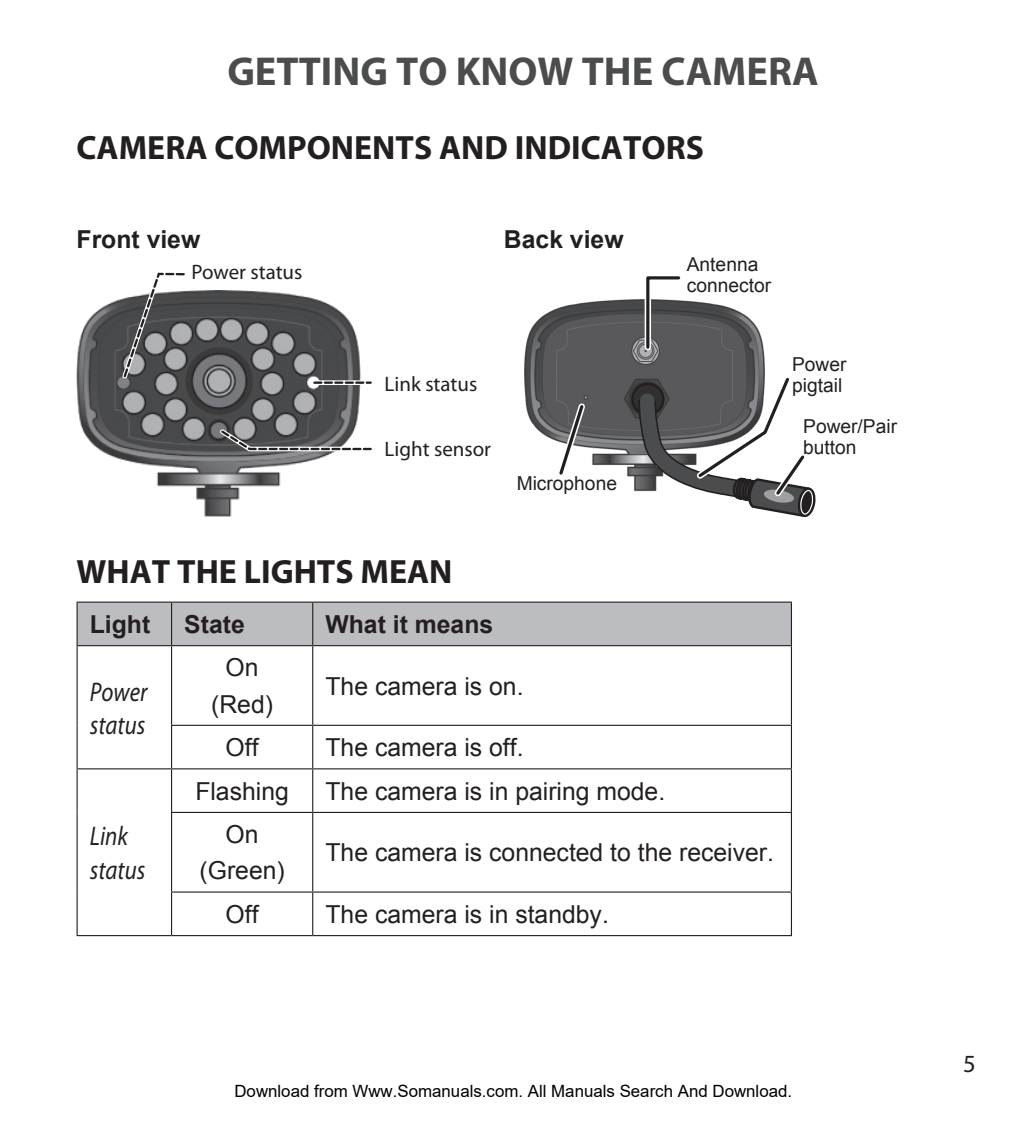
<style>
.page{position:relative;width:1027px;height:1123px;background:#fff}
.page>*{position:absolute;margin:0;border:0;box-sizing:border-box;transform-origin:0 0}
.t1{font:700 40.5px "Myriad Pro";color:#4b4c4d}
.t2{font:700 33.75px "Myriad Pro";color:#231f20}
.t3{font:italic 27px/33.8px "Myriad Pro";color:#231f20;scale:.85 1}
.t4{font:24.75px/36px "Arial";color:#231f20;text-align:center}
.t5{font:700 24.75px "Arial";color:#231f20}
.t6{font:24.75px "Myriad Pro";color:#231f20}
.t7{font:20.93px "Myriad Pro";color:#231f20}
.t8{font:19.12px/20.7px "Arial";color:#231f20}
.t9{font:16.88px "Arial";color:#000}
</style>
<div class="page">
<img style="left:77px;top:290px;width:283px;height:226px">
<svg style="left:119px;top:272px;width:72px;height:110px"></svg>
<svg style="left:314px;top:380px;width:47px;height:5px"></svg>
<svg style="left:314px;top:381px;width:57px;height:3px"></svg>
<svg style="left:216px;top:425px;width:156px;height:28px"></svg>
<img style="left:524px;top:299px;width:241px;height:178px">
<svg style="left:641px;top:276px;width:44px;height:77px"></svg>
<svg style="left:630px;top:371px;width:186px;height:146px"></svg>
<svg style="left:553px;top:398px;width:37px;height:79px"></svg>
<div style="left:78px;top:602px;width:713px;height:43px;background:#bcbdc0"></div>
<hr style="left:77px;top:646px;width:1px;height:79px;background:#231f20">
<hr style="left:77px;top:725px;width:1px;height:43px;background:#231f20">
<hr style="left:171px;top:646px;width:1px;height:78px;background:#231f20">
<hr style="left:312px;top:646px;width:1px;height:78px;background:#231f20">
<hr style="left:791px;top:646px;width:1px;height:78px;background:#231f20">
<hr style="left:171px;top:724px;width:142px;height:2px;background:#231f20">
<hr style="left:171px;top:726px;width:1px;height:42px;background:#231f20">
<hr style="left:313px;top:724px;width:479px;height:2px;background:#231f20">
<hr style="left:312px;top:726px;width:1px;height:42px;background:#231f20">
<hr style="left:791px;top:726px;width:1px;height:42px;background:#231f20">
<hr style="left:77px;top:601px;width:95px;height:1px;background:#231f20">
<hr style="left:77px;top:602px;width:1px;height:43px;background:#231f20">
<hr style="left:172px;top:601px;width:141px;height:1px;background:#231f20">
<hr style="left:171px;top:602px;width:1px;height:43px;background:#231f20">
<hr style="left:313px;top:601px;width:479px;height:1px;background:#231f20">
<hr style="left:312px;top:602px;width:1px;height:43px;background:#231f20">
<hr style="left:791px;top:602px;width:1px;height:43px;background:#231f20">
<hr style="left:77px;top:645px;width:95px;height:1px;background:#231f20">
<hr style="left:172px;top:645px;width:141px;height:1px;background:#231f20">
<hr style="left:313px;top:645px;width:479px;height:1px;background:#231f20">
<hr style="left:77px;top:768px;width:95px;height:1px;background:#231f20">
<hr style="left:77px;top:769px;width:1px;height:43px;background:#231f20">
<hr style="left:77px;top:812px;width:1px;height:80px;background:#231f20">
<hr style="left:77px;top:892px;width:1px;height:43px;background:#231f20">
<hr style="left:77px;top:935px;width:95px;height:1px;background:#231f20">
<hr style="left:172px;top:768px;width:141px;height:1px;background:#231f20">
<hr style="left:171px;top:769px;width:1px;height:43px;background:#231f20">
<hr style="left:313px;top:768px;width:479px;height:1px;background:#231f20">
<hr style="left:312px;top:769px;width:1px;height:43px;background:#231f20">
<hr style="left:791px;top:769px;width:1px;height:43px;background:#231f20">
<hr style="left:171px;top:812px;width:142px;height:1px;background:#231f20">
<hr style="left:171px;top:813px;width:1px;height:78px;background:#231f20">
<hr style="left:313px;top:812px;width:479px;height:1px;background:#231f20">
<hr style="left:312px;top:813px;width:1px;height:78px;background:#231f20">
<hr style="left:791px;top:813px;width:1px;height:78px;background:#231f20">
<hr style="left:171px;top:891px;width:142px;height:1px;background:#231f20">
<hr style="left:171px;top:892px;width:1px;height:43px;background:#231f20">
<hr style="left:313px;top:891px;width:479px;height:1px;background:#231f20">
<hr style="left:312px;top:892px;width:1px;height:43px;background:#231f20">
<hr style="left:791px;top:892px;width:1px;height:43px;background:#231f20">
<hr style="left:172px;top:935px;width:141px;height:1px;background:#231f20">
<hr style="left:313px;top:935px;width:479px;height:1px;background:#231f20">
<h1 class="t1" style="left:227px;top:45px;width:593px">GETTING TO KNOW THE CAMERA</h1>
<h2 class="t2" style="left:77px;top:125px;width:23px">CAMERA</h2>
<h2 class="t2" style="left:214px;top:125px;width:25px">COM</h2>
<h2 class="t2" style="left:287px;top:125px;width:42px">PONENTS</h2>
<h2 class="t2" style="left:439px;top:125px;width:24px">AND</h2>
<h2 class="t2" style="left:515px;top:125px;width:20px">INDICATORS</h2>
<p class="t5" style="left:77px;top:223px;width:125px">Front view</p>
<p class="t5" style="left:504px;top:223px;width:121px">Back view</p>
<p class="t7" style="left:191px;top:259px;width:112px">Power status</p>
<p class="t7" style="left:385px;top:371px;width:94px">Link status</p>
<p class="t7" style="left:385px;top:436px;width:108px">Light sensor</p>
<p class="t8" style="left:517px;top:473px;width:102px">Microphone</p>
<p class="t8" style="left:687px;top:254px;width:86px">Antenna connector</p>
<p class="t8" style="left:792px;top:354px;width:56px">Power pigtail</p>
<p class="t8" style="left:803px;top:416px;width:95px">Power/Pair button</p>
<h2 class="t2" style="left:77px;top:549px;width:377px">WHAT THE LIGHTS MEAN</h2>
<p class="t5" style="left:90px;top:608px;width:62px">Light</p>
<p class="t5" style="left:184px;top:608px;width:62px">State</p>
<p class="t5" style="left:325px;top:608px;width:169px">What it means</p>
<p class="t3" style="left:90px;top:674px;width:69px">Power status</p>
<p class="t3" style="left:90px;top:819px;width:67px">Link status</p>
<p class="t4" style="left:211px;top:650px;width:63px">On (Red)</p>
<p class="t4" style="left:325px;top:668px;width:200px">The camera is on.</p>
<p class="t4" style="left:226px;top:729px;width:35px">Off</p>
<p class="t4" style="left:325px;top:729px;width:200px">The camera is off.</p>
<p class="t4" style="left:195px;top:773px;width:95px">Flashing</p>
<p class="t4" style="left:325px;top:773px;width:341px">The camera is in pairing mode.</p>
<p class="t4" style="left:199px;top:816px;width:87px">On (Green)</p>
<p class="t4" style="left:325px;top:834px;width:450px">The camera is connected to the receiver.</p>
<p class="t4" style="left:226px;top:896px;width:35px">Off</p>
<p class="t4" style="left:325px;top:896px;width:285px">The camera is in standby.</p>
<p class="t9" style="left:234px;top:1081px;width:559px">Download from Www.Somanuals.com. All Manuals Search And Download.</p>
<p class="t6" style="left:963px;top:1048px;width:14px">5</p>
</div>
